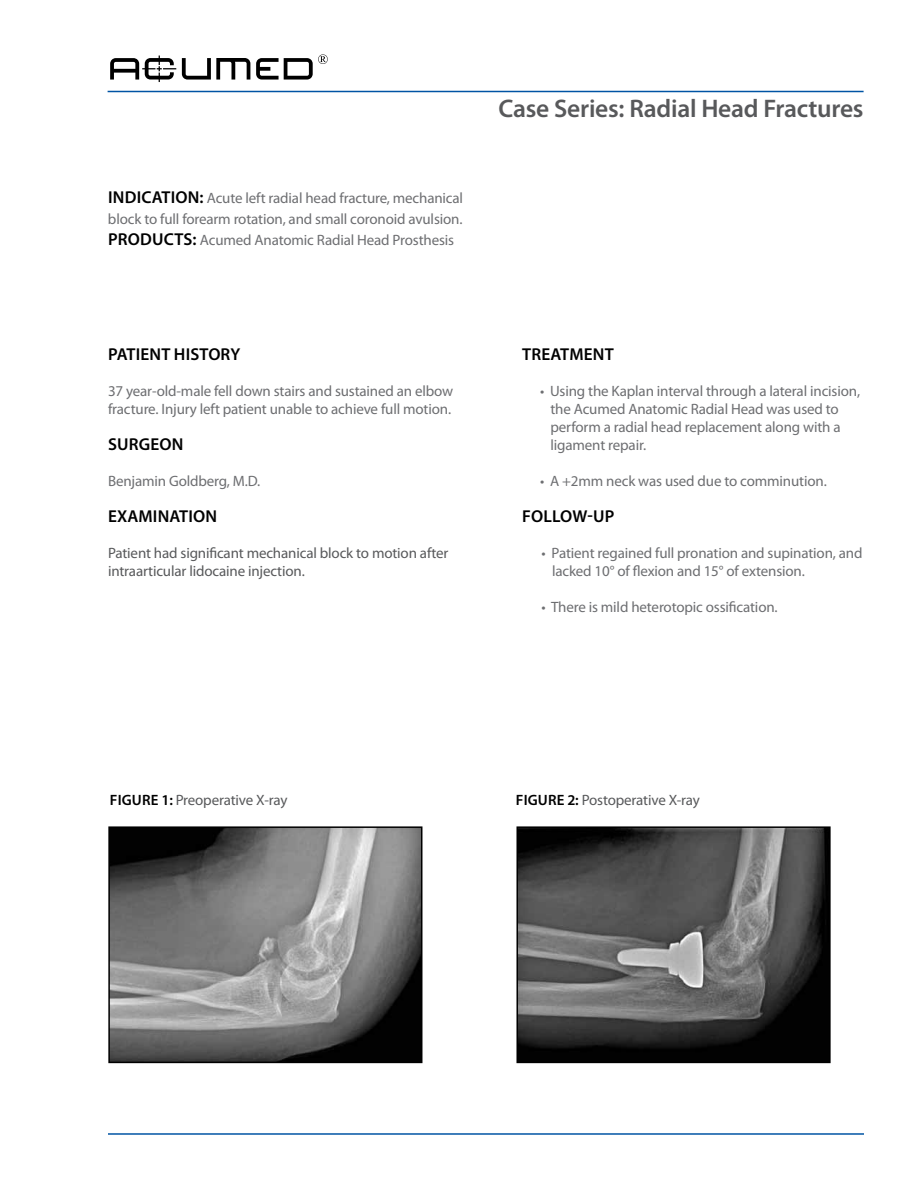
<style>
.page{position:relative;width:918px;height:1188px;background:#fff}
.page>*{position:absolute;margin:0;border:0;box-sizing:border-box;transform-origin:0 0}
.t1{font:600 25.5px "Myriad Pro";letter-spacing:-.01em;color:#58595b}
.t2{font:600 17.25px "Myriad Pro";letter-spacing:.01em;color:#000}
.t3{font:15px/18px "Myriad Pro";letter-spacing:-.01em;color:#6d6e71}
.t4{font:15px/18px "Myriad Pro";letter-spacing:-.01em;color:#58595b}
.s1{font-weight:600;font-size:17.25px;color:#000}
.s2{font-weight:600;color:#000}
</style>
<div class="page">
<svg style="left:110px;top:56px;width:66px;height:26px"></svg>
<svg style="left:182px;top:58px;width:68px;height:22px"></svg>
<svg style="left:256px;top:54px;width:72px;height:26px"></svg>
<hr style="left:108px;top:91px;width:756px;height:1px;background:#0054a4">
<hr style="left:108px;top:1133px;width:756px;height:2px;background:#0054a4">
<img style="left:111px;top:829px;width:308px;height:231px">
<div style="left:108px;top:826px;width:314px;height:237px;border:2px solid #000"></div>
<img style="left:519px;top:829px;width:309px;height:231px">
<div style="left:516px;top:826px;width:315px;height:237px;border:2px solid #000"></div>
<p class="t3" style="left:108px;top:188px;width:357px;line-height:20.7px;text-align:justify"><span class="s1">INDICATION:</span> Acute left radial head fracture, mechanical block to full forearm rotation, and small coronoid avulsion.<br><span class="s1">PRODUCTS:</span> Acumed Anatomic Radial Head Prosthesis</p>
<h1 class="t1" style="left:499px;top:92px;width:366px">CASE SERIES: RADIAL HEAD FRACTURES</h1>
<p class="t2" style="left:108px;top:343px;width:134px">PATIENT HISTORY</p>
<p class="t3" style="left:108px;top:382px;width:347px">37 year-old-male fell down stairs and sustained an elbow fracture. Injury left patient unable to achieve full motion.</p>
<p class="t2" style="left:108px;top:433px;width:77px">SURGEON</p>
<p class="t3" style="left:108px;top:472px;width:154px">Benjamin Goldberg, M.D.</p>
<p class="t2" style="left:108px;top:505px;width:111px">EXAMINATION</p>
<p class="t4" style="left:108px;top:544px;width:342px">Patient had significant mechanical block to motion after intraarticular lidocaine injection.</p>
<p class="t2" style="left:522px;top:343px;width:93px">TREATMENT</p>
<p class="t3" style="left:550px;top:382px;width:311px;text-indent:-10px">• Using the Kaplan interval through a lateral incision, the Acumed Anatomic Radial Head was used to perform a radial head replacement along with a ligament repair.</p>
<p class="t3" style="left:540px;top:472px;width:288px">• A +2mm neck was used due to comminution.</p>
<p class="t2" style="left:522px;top:505px;width:94px">FOLLOW-UP</p>
<p class="t3" style="left:552px;top:544px;width:312px;text-indent:-10px">• Patient regained full pronation and supination, and lacked 10° of flexion and 15° of extension.</p>
<p class="t3" style="left:542px;top:598px;width:238px">• There is mild heterotopic ossification.</p>
<p class="t4" style="left:110px;top:791px;width:179px"><span class="s2">FI GURE 1:</span> Preoperative X-ray</p>
<p class="t4" style="left:516px;top:791px;width:186px"><span class="s2">FI GUR E 2:</span> Postoperative X-ray</p>
</div>
